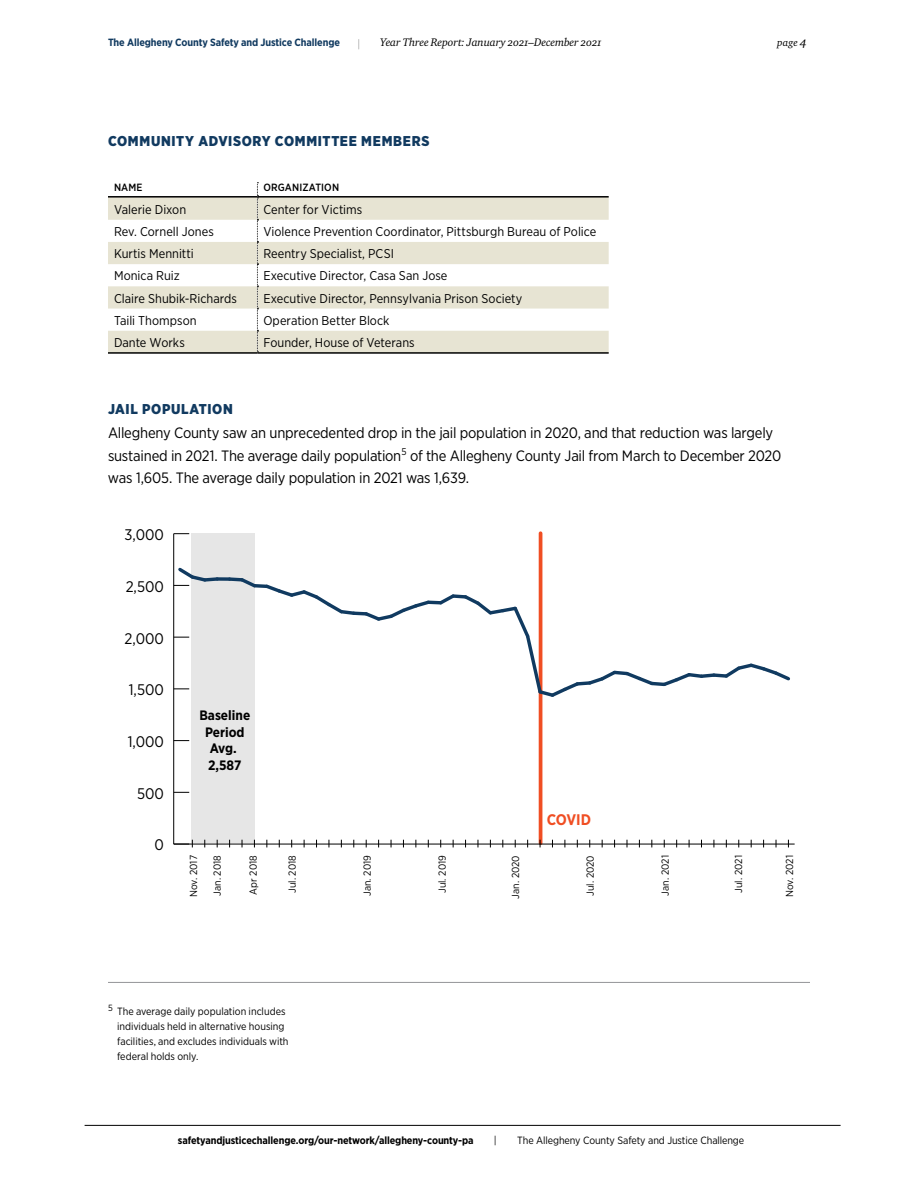
<style>
.page{position:relative;width:918px;height:1188px;background:#fff}
.page>*{position:absolute;margin:0;border:0;box-sizing:border-box;transform-origin:0 0}
.t1{font:15.3px "Gotham Narrow";color:#000}
.t2{font:700 15.3px "Gotham Narrow";letter-spacing:-.01em;color:#f04e23}
.t3{font:15px/22.5px "Gotham Narrow";letter-spacing:-.015em;color:#000}
.t4{font:900 14.25px "Gotham Narrow";letter-spacing:.045em;color:#113a60}
.t5{font:700 13.65px/16.4px "Gotham Narrow";color:#000;text-align:center}
.t6{font:12.75px "Gotham Narrow";color:#000}
.t7{font:11.25px "Charter ITC Regu Ital OS";letter-spacing:-.01em;color:#000}
.t8{font:100 11.25px "Gotham Narrow";color:#000}
.t9{font:10.5px/15px "Gotham Narrow";letter-spacing:-.005em;color:#000}
.t10{font:700 10.5px "Gotham Narrow";letter-spacing:-.01em;color:#000}
.t11{font:700 10.5px "Gotham Narrow";letter-spacing:-.01em;color:#113a60}
.t12{font:500 10.5px "Gotham Narrow";letter-spacing:.015em;color:#000}
.t13{font:10.5px "Charter ITC Regu Ital OS";color:#000}
.t14{font:10.2px "Gotham Narrow";color:#000}
.s1{font-size:13.5px}
</style>
<div class="page">
<hr style="left:85px;top:1125px;width:756px;height:1px;background:#000">
<svg style="left:108px;top:198px;width:501px;height:154px;fill:#e7e4d3"></svg>
<svg style="left:257px;top:182px;width:1px;height:170px"></svg>
<hr style="left:108px;top:196px;width:149px;height:2px;background:#000">
<hr style="left:257px;top:196px;width:352px;height:2px;background:#000">
<hr style="left:108px;top:352px;width:149px;height:2px;background:#000">
<hr style="left:257px;top:352px;width:352px;height:2px;background:#000">
<hr style="left:539px;top:533px;width:3px;height:310px;background:#f04e23">
<div style="left:191px;top:533px;width:63px;height:310px;background:#e6e6e6"></div>
<hr style="left:174px;top:844px;width:621px;height:1px;background:#000">
<hr style="left:173px;top:534px;width:1px;height:310px;background:#000">
<svg style="left:174px;top:840px;width:19px;height:7px"></svg>
<svg style="left:174px;top:792px;width:15px;height:1px"></svg>
<svg style="left:174px;top:740px;width:15px;height:1px"></svg>
<svg style="left:174px;top:533px;width:15px;height:1px"></svg>
<svg style="left:174px;top:565px;width:616px;height:135px"></svg>
<hr style="left:108px;top:982px;width:702px;height:1px;background:#939598">
<p class="t11" style="left:108px;top:36px;width:234px">The Allegheny County Safety and Justice Challenge</p>
<p class="t8" style="left:358px;top:37px;width:4px">|</p>
<p class="t7" style="left:380px;top:36px;width:223px">Year Three Report: January 2021–December 2021</p>
<p class="t13" style="left:777px;top:36px;width:31px">page <span class="s1">4</span></p>
<p class="t4" style="left:108px;top:132px;width:323px">COMMUNITY ADVISORY COMMITTEE MEMBERS</p>
<p class="t12" style="left:114px;top:180px;width:30px">NAME</p>
<p class="t12" style="left:263px;top:180px;width:77px">ORGANIZATION</p>
<p class="t6" style="left:114px;top:202px;width:74px">Valerie Dixon</p>
<p class="t6" style="left:263px;top:202px;width:100px">Center for Victims</p>
<p class="t6" style="left:114px;top:224px;width:101px">Rev. Cornell Jones</p>
<p class="t6" style="left:263px;top:224px;width:334px">Violence Prevention Coordinator, Pittsburgh Bureau of Police</p>
<p class="t6" style="left:114px;top:246px;width:81px">Kurtis Mennitti</p>
<p class="t6" style="left:263px;top:246px;width:132px">Reentry Specialist, PCSI</p>
<p class="t6" style="left:114px;top:268px;width:67px">Monica Ruiz</p>
<p class="t6" style="left:263px;top:268px;width:186px">Executive Director, Casa San Jose</p>
<p class="t6" style="left:114px;top:290px;width:125px">Claire Shubik-Richards</p>
<p class="t6" style="left:263px;top:290px;width:260px">Executive Director, Pennsylvania Prison Society</p>
<p class="t6" style="left:114px;top:312px;width:84px">Taili Thompson</p>
<p class="t6" style="left:263px;top:312px;width:128px">Operation Better Block</p>
<p class="t6" style="left:114px;top:335px;width:72px">Dante Works</p>
<p class="t6" style="left:263px;top:335px;width:153px">Founder, House of Veterans</p>
<p class="t4" style="left:108px;top:400px;width:126px">JAIL POPULATION</p>
<p class="t3" style="left:108px;top:422px;width:675px">Allegheny County saw an unprecedented drop in the jail population in 2020, and that reduction was largely sustained in 2021. The average daily population<sup>5</sup> of the Allegheny County Jail from March to December 2020 was 1,605. The average daily population in 2021 was 1,639.</p>
<p class="t1" style="left:125px;top:525px;width:41px">3,000</p>
<p class="t1" style="left:126px;top:577px;width:40px">2,500</p>
<p class="t1" style="left:125px;top:629px;width:41px">2,000</p>
<p class="t1" style="left:129px;top:681px;width:37px">1,500</p>
<p class="t1" style="left:128px;top:732px;width:38px">1,000</p>
<p class="t1" style="left:137px;top:784px;width:28px">500</p>
<p class="t1" style="left:155px;top:836px;width:11px">0</p>
<p class="t5" style="left:199px;top:707px;width:52px">Baseline<br>Period<br>Avg.<br>2,587</p>
<p class="t2" style="left:547px;top:809px;width:46px">COVID</p>
<p class="t14" style="left:187px;top:897px;width:43px;rotate:-90deg">Nov. 2017</p>
<p class="t14" style="left:211px;top:896px;width:42px;rotate:-90deg">Jan. 2018</p>
<p class="t14" style="left:247px;top:895px;width:41px;rotate:-90deg">Apr 2018</p>
<p class="t14" style="left:286px;top:893px;width:39px;rotate:-90deg">Jul. 2018</p>
<p class="t14" style="left:361px;top:896px;width:42px;rotate:-90deg">Jan. 2019</p>
<p class="t14" style="left:436px;top:893px;width:39px;rotate:-90deg">Jul. 2019</p>
<p class="t14" style="left:509px;top:899px;width:45px;rotate:-90deg">Jan. 2020</p>
<p class="t14" style="left:584px;top:896px;width:42px;rotate:-90deg">Jul. 2020</p>
<p class="t14" style="left:659px;top:896px;width:42px;rotate:-90deg">Jan. 2021</p>
<p class="t14" style="left:732px;top:893px;width:39px;rotate:-90deg">Jul. 2021</p>
<p class="t14" style="left:783px;top:897px;width:43px;rotate:-90deg">Nov. 2021</p>
<p class="t9" style="left:117px;top:1004px;width:173px;text-indent:-9px"><sup>5</sup> The average daily population includes individuals held in alternative housing facilities, and excludes individuals with federal holds only.</p>
<p class="t10" style="left:178px;top:1133px;width:297px">safetyandjusticechallenge.org/our-network/allegheny-county-pa</p>
<p class="t9" style="left:494px;top:1133px;width:4px">|</p>
<p class="t9" style="left:517px;top:1133px;width:228px">The Allegheny County Safety and Justice Challenge</p>
</div>
